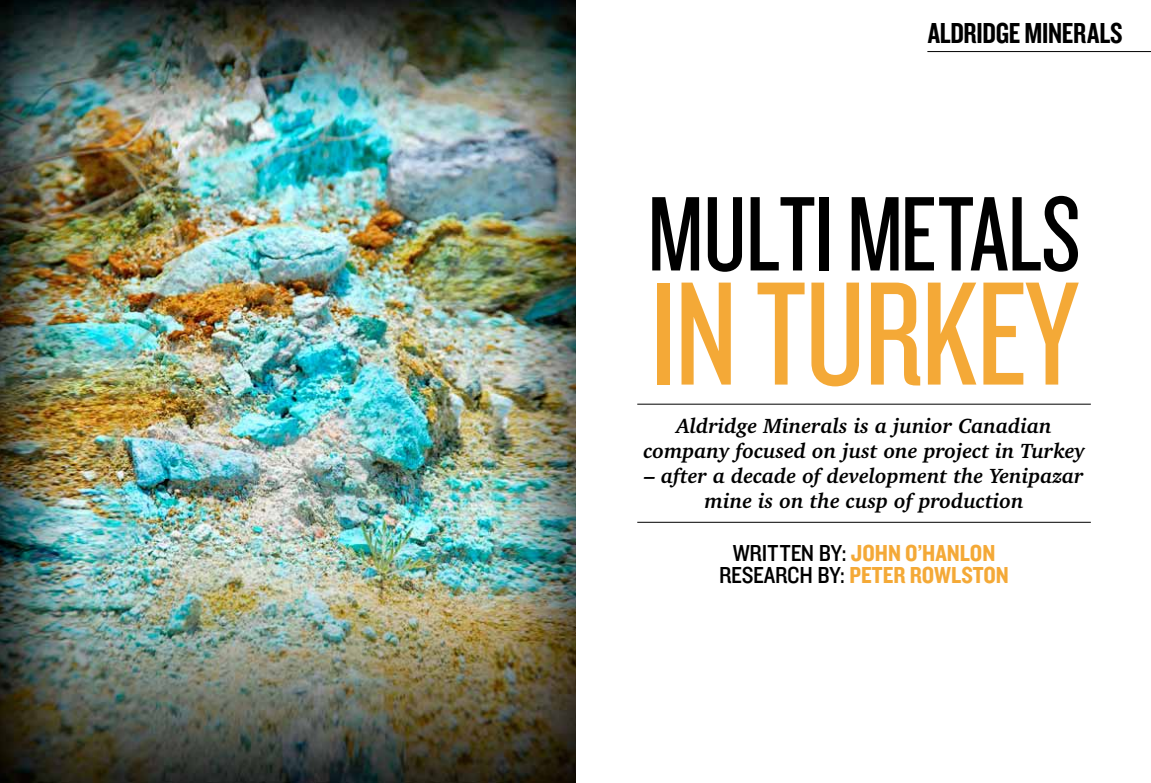
<style>
.page{position:relative;width:1151px;height:783px;background:#fff}
.page>*{position:absolute;margin:0;border:0;box-sizing:border-box;transform-origin:0 0}
.t1{font:153px "Knockout HTF28 Junior Featherwt";letter-spacing:-.01em;color:#f4a937}
.t2{font:110px "Knockout HTF28 Junior Featherwt";letter-spacing:-.01em;color:#000}
.t3{font:30px "Knockout HTF49 Liteweight";letter-spacing:-.01em;color:#000}
.t4{font:24px/22px "Knockout HTF50 Welterweight";color:#f4a937;text-align:center}
.t5{font:italic 700 21px/25px "Charter IT Cby BT";color:#000;text-align:center}
.s1{font-family:"Knockout HTF30 Junior Welterwt";color:#000}
</style>
<div class="page">
<hr style="left:637px;top:404px;width:454px;height:1px;background:#000">
<hr style="left:637px;top:522px;width:454px;height:1px;background:#000">
<hr style="left:927px;top:51px;width:224px;height:1px;background:#000">
<img style="left:0;top:0;width:575px;height:782px">
<h3 class="t3" style="left:928px;top:17px;width:196px">ALDRIDGE MINERALS</h3>
<h2 class="t2" style="left:647px;top:179px;width:435px">MULTI METALS</h2>
<h1 class="t1" style="left:650px;top:257px;width:430px">IN TURKEY</h1>
<p class="t5" style="left:643px;top:412px;width:443px">Aldridge Minerals is a junior Canadian company focused on just one project in Turkey</p>
<p class="t5" style="left:644px;top:462px;width:441px">– after a decade of development the Yenipazar mine is on the cusp of production</p>
<p class="t4" style="left:719px;top:542px;width:291px"><span class="s1">WRITTEN BY:</span> JOHN O’HANLON<br><span class="s1">RESEARCH BY:</span> PETER ROWLSTON</p>
</div>
